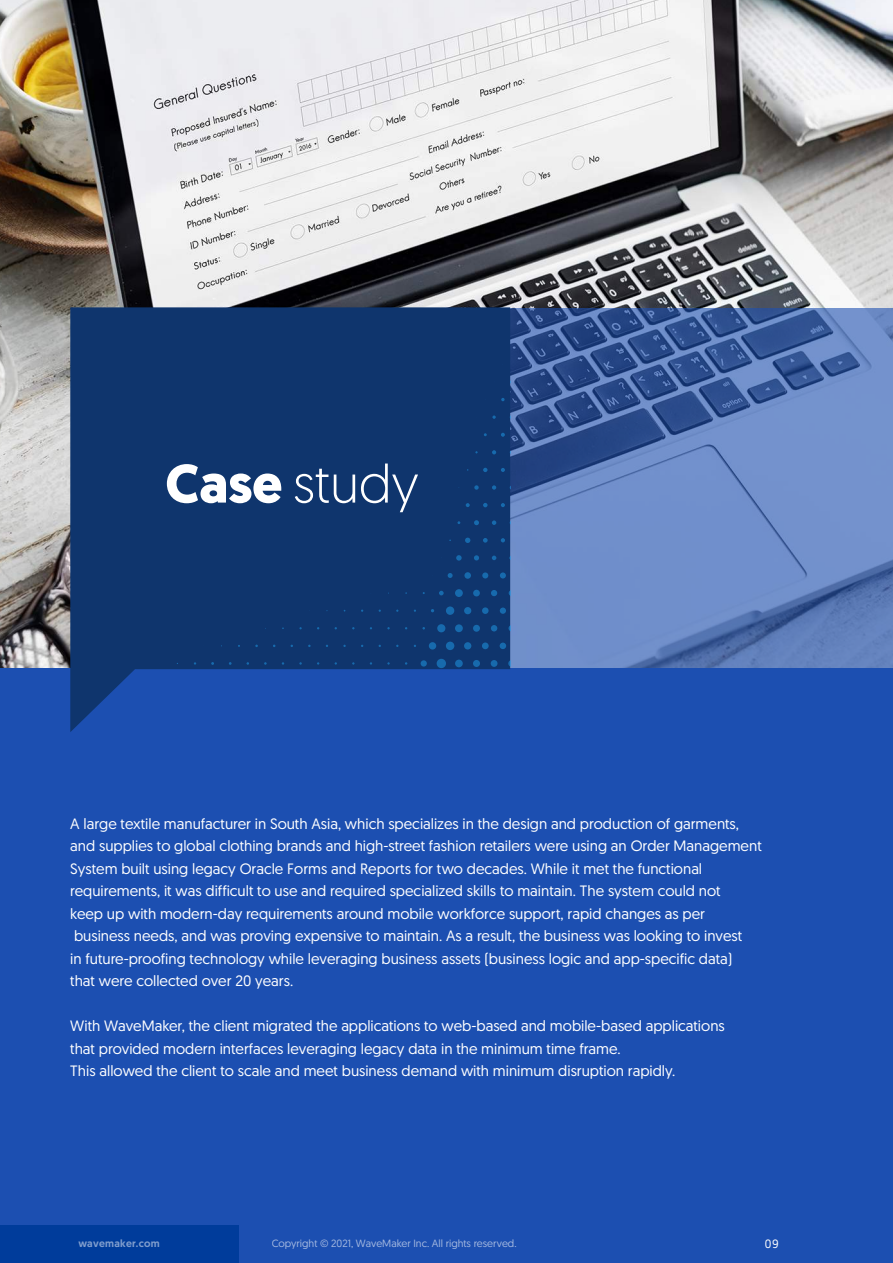
<style>
.page{position:relative;width:893px;height:1263px;background:#1c4fb1}
.page>*{position:absolute;margin:0;border:0;box-sizing:border-box;transform-origin:0 0}
.t1{font:300 54px "Geomanist";color:#fff}
.t2{font:15px/22.5px "Geomanist";color:#fff}
.t3{font:12px "Geomanist";color:#fff}
.t4{font:10.5px "Geomanist";color:#fff}
.t5{font:500 10.5px "Geomanist";letter-spacing:.025em;color:#fff}
.s1{font-weight:700}
</style>
<div class="page">
<div style="left:0;top:1225px;width:238px;height:38px;background:#003c9b"></div>
<img style="left:0;top:0;width:893px;height:668px">
<svg style="left:510px;top:308px;width:383px;height:361px;background:#5c7bb7"></svg>
<svg style="left:70px;top:307px;width:440px;height:425px;background:#113876"></svg>
<svg style="left:501px;top:398px;width:4px;height:3px"></svg>
<svg style="left:492px;top:415px;width:4px;height:4px"></svg>
<svg style="left:501px;top:433px;width:4px;height:4px"></svg>
<svg style="left:492px;top:450px;width:4px;height:4px"></svg>
<svg style="left:483px;top:468px;width:4px;height:4px"></svg>
<svg style="left:501px;top:468px;width:4px;height:4px"></svg>
<svg style="left:474px;top:485px;width:5px;height:5px"></svg>
<svg style="left:492px;top:485px;width:4px;height:5px"></svg>
<svg style="left:466px;top:503px;width:4px;height:4px"></svg>
<svg style="left:483px;top:503px;width:5px;height:4px"></svg>
<svg style="left:501px;top:503px;width:4px;height:4px"></svg>
<svg style="left:474px;top:520px;width:5px;height:5px"></svg>
<svg style="left:492px;top:520px;width:4px;height:5px"></svg>
<svg style="left:465px;top:538px;width:5px;height:5px"></svg>
<svg style="left:483px;top:538px;width:5px;height:5px"></svg>
<svg style="left:501px;top:538px;width:4px;height:4px"></svg>
<svg style="left:456px;top:555px;width:6px;height:6px"></svg>
<svg style="left:474px;top:555px;width:5px;height:5px"></svg>
<svg style="left:492px;top:556px;width:4px;height:4px"></svg>
<svg style="left:448px;top:573px;width:5px;height:5px"></svg>
<svg style="left:464px;top:572px;width:7px;height:7px"></svg>
<svg style="left:482px;top:572px;width:6px;height:6px"></svg>
<svg style="left:500px;top:572px;width:6px;height:6px"></svg>
<svg style="left:439px;top:591px;width:5px;height:4px"></svg>
<div style="left:455px;top:589px;width:8px;height:8px;background:#176aad;border-radius:50%"></div>
<div style="left:473px;top:590px;width:7px;height:6px;background:#176aad;border-radius:50%"></div>
<svg style="left:491px;top:590px;width:6px;height:6px"></svg>
<div style="left:446px;top:606px;width:8px;height:9px;background:#176aad;border-radius:50%"></div>
<div style="left:464px;top:607px;width:7px;height:7px;background:#176aad;border-radius:50%"></div>
<div style="left:482px;top:607px;width:7px;height:7px;background:#176aad;border-radius:50%"></div>
<div style="left:500px;top:607px;width:6px;height:7px;background:#176aad;border-radius:50%"></div>
<div style="left:437px;top:624px;width:8px;height:8px;background:#176aad;border-radius:50%"></div>
<div style="left:455px;top:624px;width:8px;height:8px;background:#176aad;border-radius:50%"></div>
<div style="left:473px;top:625px;width:7px;height:7px;background:#176aad;border-radius:50%"></div>
<svg style="left:491px;top:625px;width:6px;height:6px"></svg>
<svg style="left:508px;top:625px;width:2px;height:6px"></svg>
<div style="left:429px;top:642px;width:7px;height:7px;background:#176aad;border-radius:50%"></div>
<div style="left:446px;top:642px;width:8px;height:8px;background:#176aad;border-radius:50%"></div>
<div style="left:464px;top:642px;width:7px;height:7px;background:#176aad;border-radius:50%"></div>
<div style="left:482px;top:642px;width:7px;height:7px;background:#176aad;border-radius:50%"></div>
<svg style="left:500px;top:643px;width:6px;height:6px"></svg>
<svg style="left:421px;top:660px;width:6px;height:6px"></svg>
<div style="left:437px;top:659px;width:9px;height:9px;background:#176aad;border-radius:50%"></div>
<div style="left:455px;top:660px;width:8px;height:7px;background:#176aad;border-radius:50%"></div>
<div style="left:473px;top:660px;width:7px;height:7px;background:#176aad;border-radius:50%"></div>
<div style="left:491px;top:660px;width:6px;height:7px;background:#176aad;border-radius:50%"></div>
<svg style="left:508px;top:660px;width:2px;height:7px"></svg>
<h1 class="t1" style="left:165px;top:449px;width:254px"><span class="s1">Case</span> study</h1>
<p class="t2" style="left:70px;top:812px;width:693px">A large textile manufacturer in South Asia, which specializes in the design and production of garments, and supplies to global clothing brands and high-street fashion retailers were using an Order Management System built using legacy Oracle Forms and Reports for two decades. While it met the functional requirements, it was difficult to use and required specialized skills to maintain. The system could not<br>keep up with modern-day requirements around mobile workforce support, rapid changes as per business needs, and was proving expensive to maintain. As a result, the business was looking to invest<br>in future-proofing technology while leveraging business assets (business logic and app-specific data)<br>that were collected over 20 years.</p>
<p class="t2" style="left:70px;top:1014px;width:656px">With WaveMaker, the client migrated the applications to web-based and mobile-based applications that provided modern interfaces leveraging legacy data in the minimum time frame.<br>This allowed the client to scale and meet business demand with minimum disruption rapidly.</p>
<p class="t5" style="left:78px;top:1237px;width:83px">wavemaker.com</p>
<p class="t4" style="left:272px;top:1237px;width:246px">Copyright © 2021, WaveMaker Inc. All rights reserved.</p>
<p class="t3" style="left:765px;top:1236px;width:15px">09</p>
</div>
